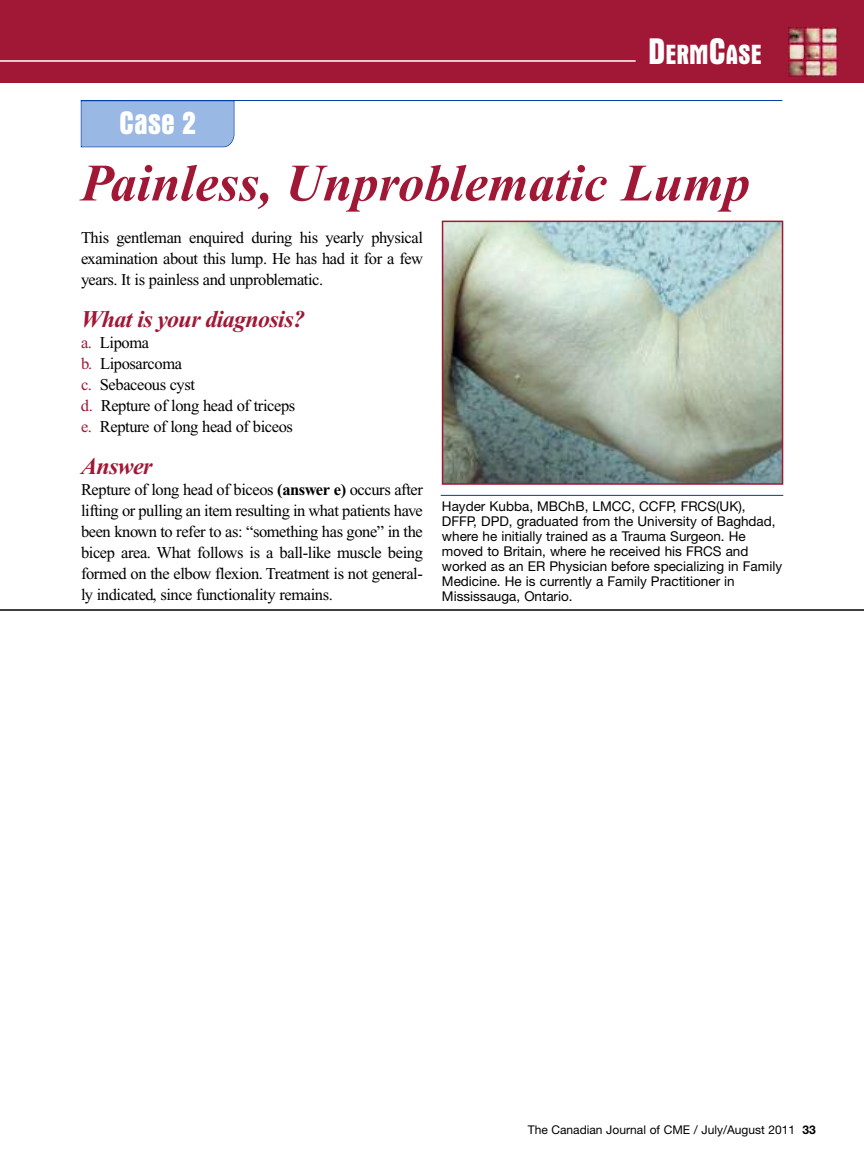
<style>
.page{position:relative;width:864px;height:1175px;background:#fff}
.page>*{position:absolute;margin:0;border:0;box-sizing:border-box;transform-origin:0 0}
.t1{font:italic 700 52.5px "Times New Roman";color:#a11837}
.t2{font:700 condensed 33px "Aurora BT";color:#fff}
.t3{font:700 condensed 28.2px "Aurora BT";color:#fff}
.t4{font:italic 700 24px "Times New Roman";letter-spacing:-.025em;color:#a11837}
.t5{font:16.5px/21px "Times New Roman";letter-spacing:-.025em;color:#000;text-align:justify}
.t6{font:13.5px/15px "Helvetica Neue";color:#000}
.t7{font:12px "Helvetica Neue";color:#000}
.s1{font-size:37.5px}
.s2{color:#a11837}
.s3{font-style:inherit}
.s4{font-weight:700}
</style>
<div class="page">
<div style="left:1px;top:0;width:863px;height:83px;background:#a11837"></div>
<img style="left:789px;top:28px;width:48px;height:48px">
<img style="left:790px;top:29px;width:46px;height:46px">
<img style="left:445px;top:224px;width:335px;height:258px">
<div style="left:442px;top:221px;width:341px;height:264px;border:2px solid #a11837"></div>
<div style="left:81px;top:101px;width:153px;height:46px;background:#99b8e4"></div>
<hr style="left:81px;top:100px;width:701px;height:1px;background:#003ca2">
<hr style="left:441px;top:495px;width:342px;height:1px;background:#003ca2">
<hr style="left:0;top:609px;width:864px;height:1px;background:#000">
<hr style="left:0;top:60px;width:636px;height:2px;background:#fff">
<h2 class="t2" style="left:119px;top:103px;width:78px">Case 2</h2>
<h3 class="t3" style="left:648px;top:38px;width:115px"><span class="s1">D</span>ERM<span class="s1">C</span>ASE</h3>
<h1 class="t1" style="left:81px;top:166px;width:671px">Painless, Unproblematic Lump</h1>
<p class="t5" style="left:81px;top:229px;width:343px">This gentleman enquired during his yearly physical examination about this lump. He has had it for a few years. It is painless and unproblematic.</p>
<h3 class="t4" style="left:81px;top:311px;width:226px">What is your diagnosis?</h3>
<p class="t5" style="left:81px;top:334px;width:216px;text-align:left"><span class="s2">a.</span> Lipoma<br><span class="s2">b.</span> Liposarcoma<br><span class="s2">c.</span> Sebaceous cyst<br><span class="s2">d.</span> Repture of long head of triceps <span class="s2">e.</span> <span class="s3">Repture of long head of biceos</span></p>
<h3 class="t4" style="left:81px;top:458px;width:73px">Answer</h3>
<p class="t5" style="left:81px;top:481px;width:343px">Repture of long head of biceos <span class="s4">(answer e)</span> occurs after lifting or pulling an item resulting in what patients have been known to refer to as: “something has gone” in the bicep area. What follows is a ball-like muscle being formed on the elbow flexion. Treatment is not general&shy;ly indicated, since functionality remains.</p>
<p class="t6" style="left:442px;top:499px;width:342px">Hayder Kubba, MBChB, LMCC, CCFP, FRCS(UK), DFFP, DPD, graduated from the University of Baghdad, where he initially trained as a Trauma Surgeon. He moved to Britain, where he received his FRCS and worked as an ER Physician before specializing in Family Medicine. He is currently a Family Practitioner in Mississauga, Ontario.</p>
<p class="t7" style="left:528px;top:1125px;width:290px">The Canadian Journal of CME / July/August 2011 <span class="s4">33</span></p>
</div>
